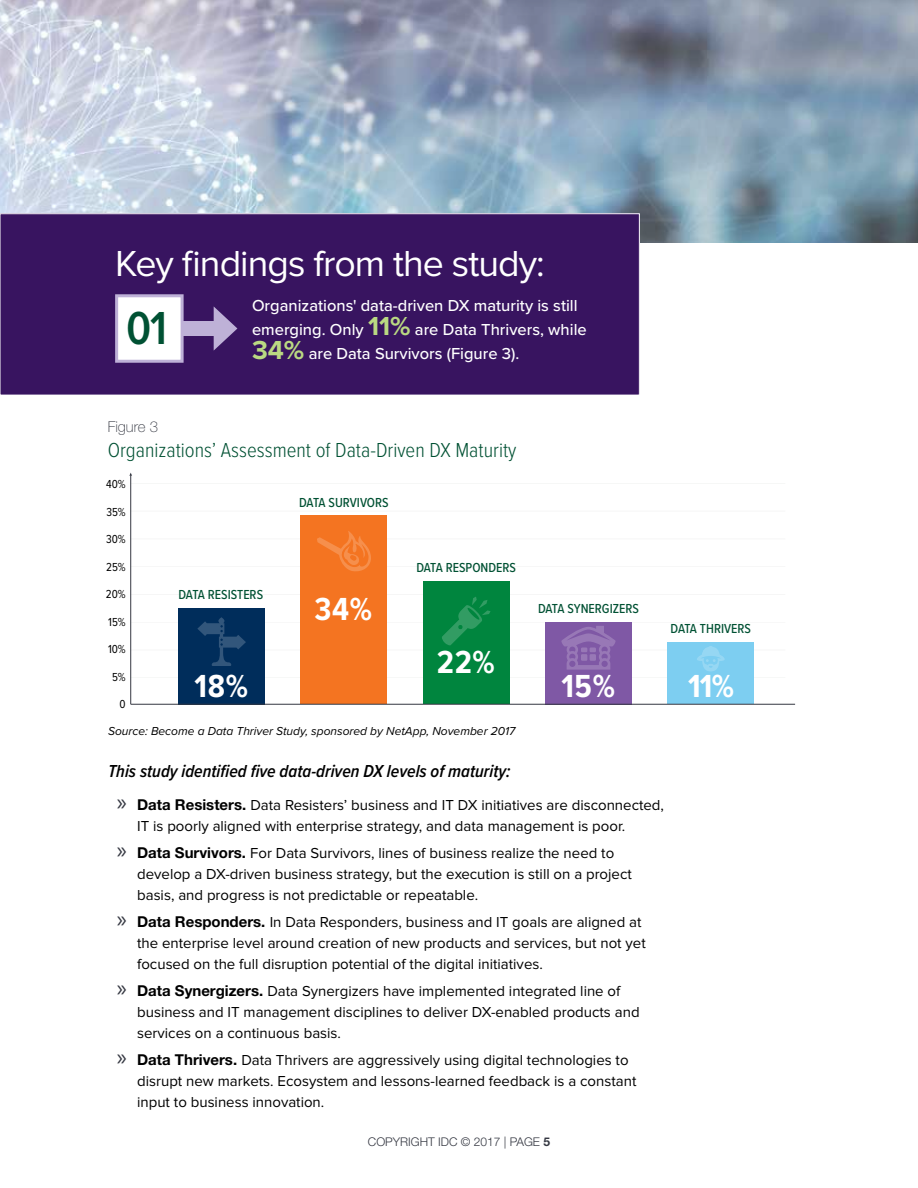
<style>
.page{position:relative;width:918px;height:1188px;background:#fff}
.page>*{position:absolute;margin:0;border:0;box-sizing:border-box;transform-origin:0 0}
.t1{font:600 48px "Proxima Nova Cond";color:#005133}
.t2{font:37.5px "Proxima Nova";letter-spacing:-.025em;color:#fff}
.t3{font:700 33.15px "Proxima Nova Cond";letter-spacing:.02em;color:#fff}
.t4{font:300 21px "Proxima Nova Cond";color:#005133}
.t5{font:italic 600 18px "Proxima Nova Cond";color:#000}
.t6{font:500 16.5px/24px "Proxima Nova";color:#fff}
.t7{font:15px/21px "Proxima Nova";color:#000}
.t8{font:100 15px "Helvetica Neue LT Std";color:#343741}
.t9{font:500 13.5px "Proxima Nova Cond";color:#005133}
.t10{font:italic 12px "Proxima Nova";color:#000}
.t11{font:12px "Proxima Nova Cond";color:#000}
.t12{font:300 12px "Helvetica Neue LT Std";color:#343741}
.s1{font-weight:700;font-size:27px;color:#bad982}
.s2{font-family:"Myriad Pro";font-size:24px;color:#343741}
.s3{font-family:"Helvetica Neue LT Std";font-weight:700}
.s4{font-weight:700}
</style>
<div class="page">
<img style="left:0;top:0;width:918px;height:243px">
<div style="left:0;top:214px;width:639px;height:181px;background:#381460"></div>
<div style="left:115px;top:294px;width:69px;height:69px;background:#fff;border:3px solid #beb1d7"></div>
<div style="left:183px;top:321px;width:40px;height:15px;background:#beb1d7"></div>
<svg style="left:214px;top:307px;width:23px;height:43px"></svg>
<hr style="left:131px;top:511px;width:654px;height:1px;background:#dfe1df">
<hr style="left:131px;top:678px;width:654px;height:1px;background:#dfe1df">
<hr style="left:131px;top:650px;width:654px;height:1px;background:#dfe1df">
<hr style="left:131px;top:622px;width:654px;height:1px;background:#dfe1df">
<hr style="left:131px;top:594px;width:654px;height:1px;background:#dfe1df">
<hr style="left:131px;top:566px;width:654px;height:1px;background:#dfe1df">
<hr style="left:131px;top:539px;width:654px;height:1px;background:#dfe1df">
<hr style="left:131px;top:483px;width:654px;height:1px;background:#dfe1df">
<div style="left:178px;top:608px;width:87px;height:96px;background:#002d5b"></div>
<div style="left:301px;top:516px;width:86px;height:188px;background:#f47421"></div>
<div style="left:423px;top:582px;width:87px;height:122px;background:#00853e"></div>
<div style="left:667px;top:642px;width:87px;height:62px;background:#7dcef1"></div>
<div style="left:545px;top:622px;width:87px;height:82px;background:#7f58a5"></div>
<hr style="left:130px;top:475px;width:1px;height:229px;background:#343741">
<hr style="left:131px;top:704px;width:664px;height:1px;background:#343741">
<svg style="left:197px;top:617px;width:49px;height:49px"></svg>
<svg style="left:317px;top:531px;width:54px;height:40px"></svg>
<svg style="left:442px;top:597px;width:49px;height:48px"></svg>
<svg style="left:697px;top:646px;width:28px;height:25px"></svg>
<svg style="left:561px;top:626px;width:55px;height:44px"></svg>
<h2 class="t2" style="left:115px;top:242px;width:431px">Key findings from the study:</h2>
<h1 class="t1" style="left:126px;top:292px;width:42px">01</h1>
<p class="t6" style="left:252px;top:293px;width:336px">Organizations' data-driven DX maturity is still emerging. Only <span class="s1">11%</span> are Data Thrivers, while<br><span class="s1">34%</span> are Data Survivors (Figure 3).</p>
<p class="t8" style="left:108px;top:418px;width:52px">Figure 3</p>
<h3 class="t4" style="left:108px;top:435px;width:410px">Organizations’ Assessment of Data-Driven DX Maturity</h3>
<p class="t11" style="left:106px;top:475px;width:21px">40%</p>
<p class="t11" style="left:106px;top:503px;width:21px">35%</p>
<p class="t11" style="left:106px;top:531px;width:21px">30%</p>
<p class="t11" style="left:106px;top:558px;width:21px">25%</p>
<p class="t11" style="left:106px;top:586px;width:21px">20%</p>
<p class="t11" style="left:108px;top:613px;width:19px">15%</p>
<p class="t11" style="left:108px;top:641px;width:19px">10%</p>
<p class="t11" style="left:112px;top:668px;width:15px">5%</p>
<p class="t11" style="left:120px;top:696px;width:8px">0</p>
<p class="t9" style="left:178px;top:585px;width:86px">DATA RESISTERS</p>
<h3 class="t3" style="left:195px;top:661px;width:55px">18%</h3>
<p class="t9" style="left:299px;top:493px;width:91px">DATA SURVIVORS</p>
<h3 class="t3" style="left:315px;top:585px;width:59px">34%</h3>
<p class="t9" style="left:416px;top:558px;width:101px">DATA RESPONDERS</p>
<h3 class="t3" style="left:437px;top:638px;width:60px">22%</h3>
<p class="t10" style="left:108px;top:722px;width:409px">Source: Become a Data Thriver Study, sponsored by NetApp, November 2017</p>
<p class="t5" style="left:108px;top:757px;width:404px">This study identified five data-driven DX levels of maturity:</p>
<p class="t9" style="left:538px;top:598px;width:102px">DATA SYNERGIZERS</p>
<p class="t9" style="left:671px;top:619px;width:82px">DATA THRIVERS</p>
<h3 class="t3" style="left:561px;top:661px;width:55px">15%</h3>
<h3 class="t3" style="left:688px;top:661px;width:48px">11%</h3>
<p class="t7" style="left:137px;top:795px;width:528px;text-indent:-20px"><span class="s2">»</span> <span class="s3">Data Resisters.</span> Data Resisters’ business and IT DX initiatives are disconnected,<br>IT is poorly aligned with enterprise strategy, and data management is poor.</p>
<p class="t7" style="left:137px;top:843px;width:496px;text-indent:-20px"><span class="s2">»</span> <span class="s3">Data Survivors.</span> For Data Survivors, lines of business realize the need to develop a DX‑driven business strategy, but the execution is still on a project basis, and progress is not predictable or repeatable.</p>
<p class="t7" style="left:137px;top:912px;width:510px;text-indent:-20px"><span class="s2">»</span> <span class="s3">Data Responders.</span> In Data Responders, business and IT goals are aligned at the enterprise level around creation of new products and services, but not yet focused on the full disruption potential of the digital initiatives.</p>
<p class="t7" style="left:137px;top:981px;width:504px;text-indent:-20px"><span class="s2">»</span> <span class="s3">Data Synergizers.</span> Data Synergizers have implemented integrated line of business and IT management disciplines to deliver DX-enabled products and services on a continuous basis.</p>
<p class="t7" style="left:137px;top:1050px;width:501px;text-indent:-20px"><span class="s2">»</span> <span class="s3">Data Thrivers.</span> Data Thrivers are aggressively using digital technologies to disrupt new markets. Ecosystem and lessons-learned feedback is a constant input to business innovation.</p>
<p class="t12" style="left:368px;top:1134px;width:184px">COPYRIGHT IDC © 2017 | PAGE <span class="s4">5</span></p>
</div>
